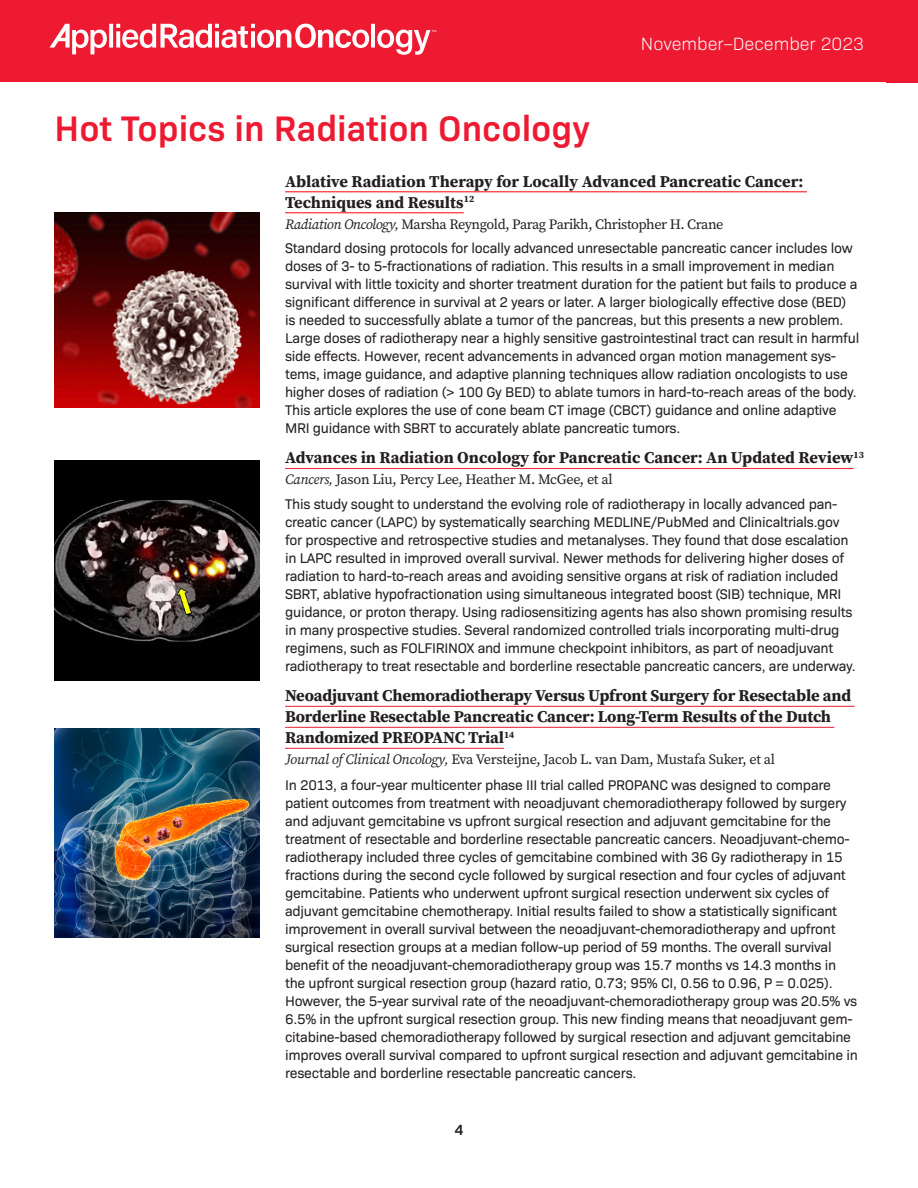
<style>
.page{position:relative;width:918px;height:1188px;background:#fff}
.page>*{position:absolute;margin:0;border:0;box-sizing:border-box;transform-origin:0 0}
.red_head_nl{font:600 36px "Bio Sans";color:#ed1a32}
.t1{font:300 18px "Bio Sans";color:#fff}
.link_topics_nl{font:700 16.5px/21px "Source Serif Pro";letter-spacing:-.01em;color:#231f20}
.hot_topics_subhead{font:700 16.5px/21px "Source Serif Pro";color:#231f20}
.t2{font:600 15px "Bio Sans";color:#231f20}
.nl_body_sans_medium{font:14.25px/18px "Bio Sans";letter-spacing:-.02em;color:#231f20}
.title-author_topics{font:14.25px "Source Serif Pro";letter-spacing:-.02em;color:#231f20}
.nl_body_sans_medium-2{font:14.25px "Source Serif Pro";letter-spacing:-.03em;color:#231f20}
.s1{font-style:italic}
</style>
<div class="page">
<div style="left:0;top:0;width:918px;height:82px;background:#ed1a32"></div>
<svg style="left:50px;top:24px;width:386px;height:31px"></svg>
<hr style="left:285px;top:191px;width:522px;height:1px;background:#ff0101">
<hr style="left:285px;top:212px;width:179px;height:1px;background:#ff0101">
<hr style="left:285px;top:468px;width:569px;height:1px;background:#ed1a32">
<hr style="left:285px;top:706px;width:570px;height:1px;background:#ed1a32">
<hr style="left:285px;top:727px;width:549px;height:1px;background:#ed1a32">
<hr style="left:285px;top:748px;width:219px;height:1px;background:#ed1a32">
<img style="left:55px;top:212px;width:204px;height:195px">
<img style="left:54px;top:461px;width:205px;height:220px">
<img style="left:54px;top:729px;width:205px;height:208px">
<p class="red_head_nl" style="left:55px;top:102px;width:537px">Hot Topics in Radiation Oncology</p>
<p class="t1" style="left:641px;top:31px;width:225px">November–December 2023</p>
<p class="hot_topics_subhead" style="left:285px;top:170px;width:520px">Ablative Radiation Therapy for Locally Advanced Pancreatic Cancer:<br>Techniques and Results<sup>12</sup></p>
<p class="nl_body_sans_medium-2" style="left:285px;top:214px;width:440px"><span class="s1">Radiation Oncology,</span> Marsha Reyngold, Parag Parikh, Christopher H. Crane</p>
<p class="nl_body_sans_medium" style="left:285px;top:238px;width:576px">Standard dosing protocols for locally advanced unresectable pancreatic cancer includes low doses of 3- to 5-fractionations of radiation. This results in a small improvement in median survival with little toxicity and shorter treatment duration for the patient but fails to produce a significant difference in survival at 2 years or later. A larger biologically effective dose (BED) is needed to successfully ablate a tumor of the pancreas, but this presents a new problem.<br>Large doses of radiotherapy near a highly sensitive gastrointestinal tract can result in harmful side effects. However, recent advancements in advanced organ motion management sys&shy;tems, image guidance, and adaptive planning techniques allow radiation oncologists to use higher doses of radiation (&gt; 100 Gy BED) to ablate tumors in hard-to-reach areas of the body.<br>This article explores the use of cone beam CT image (CBCT) guidance and online adaptive MRI guidance with SBRT to accurately ablate pancreatic tumors.</p>
<p class="link_topics_nl" style="left:285px;top:447px;width:580px">Advances in Radiation Oncology for Pancreatic Cancer: An Updated Review<sup>13</sup></p>
<p class="title-author_topics" style="left:285px;top:470px;width:329px"><span class="s1">Cancers,</span> Jason Liu, Percy Lee, Heather M. McGee, et al</p>
<p class="nl_body_sans_medium" style="left:285px;top:494px;width:572px">This study sought to understand the evolving role of radiotherapy in locally advanced pan&shy;creatic cancer (LAPC) by systematically searching MEDLINE/PubMed and Clinicaltrials.gov for prospective and retrospective studies and metanalyses. They found that dose escalation in LAPC resulted in improved overall survival. Newer methods for delivering higher doses of radiation to hard-to-reach areas and avoiding sensitive organs at risk of radiation included SBRT, ablative hypofractionation using simultaneous integrated boost (SIB) technique, MRI guidance, or proton therapy. Using radiosensitizing agents has also shown promising results in many prospective studies. Several randomized controlled trials incorporating multi-drug regimens, such as FOLFIRINOX and immune checkpoint inhibitors, as part of neoadjuvant radiotherapy to treat resectable and borderline resectable pancreatic cancers, are underway.</p>
<p class="link_topics_nl" style="left:285px;top:685px;width:568px">Neoadjuvant Chemoradiotherapy Versus Upfront Surgery for Resectable and<br>Borderline Resectable Pancreatic Cancer: Long-Term Results of the Dutch<br>Randomized PREOPANC Trial<sup>14</sup></p>
<p class="title-author_topics" style="left:285px;top:750px;width:491px"><span class="s1">Journal of Clinical Oncology,</span> Eva Versteijne, Jacob L. van Dam, Mustafa Suker, et al</p>
<p class="nl_body_sans_medium" style="left:285px;top:775px;width:574px">In 2013, a four-year multicenter phase III trial called PROPANC was designed to compare patient outcomes from treatment with neoadjuvant chemoradiotherapy followed by surgery and adjuvant gemcitabine vs upfront surgical resection and adjuvant gemcitabine for the treatment of resectable and borderline resectable pancreatic cancers. Neoadjuvant-chemo&shy;radiotherapy included three cycles of gemcitabine combined with 36 Gy radiotherapy in 15 fractions during the second cycle followed by surgical resection and four cycles of adjuvant gemcitabine. Patients who underwent upfront surgical resection underwent six cycles of adjuvant gemcitabine chemotherapy. Initial results failed to show a statistically significant improvement in overall survival between the neoadjuvant-chemoradiotherapy and upfront surgical resection groups at a median follow-up period of 59 months. The overall survival benefit of the neoadjuvant-chemoradiotherapy group was 15.7 months vs 14.3 months in the upfront surgical resection group (hazard ratio, 0.73; 95% CI, 0.56 to 0.96, P = 0.025).<br>However, the 5-year survival rate of the neoadjuvant-chemoradiotherapy group was 20.5% vs 6.5% in the upfront surgical resection group. This new finding means that neoadjuvant gem&shy;citabine-based chemoradiotherapy followed by surgical resection and adjuvant gemcitabine improves overall survival compared to upfront surgical resection and adjuvant gemcitabine in resectable and borderline resectable pancreatic cancers.</p>
<p class="t2" style="left:455px;top:1119px;width:10px">4</p>
</div>
